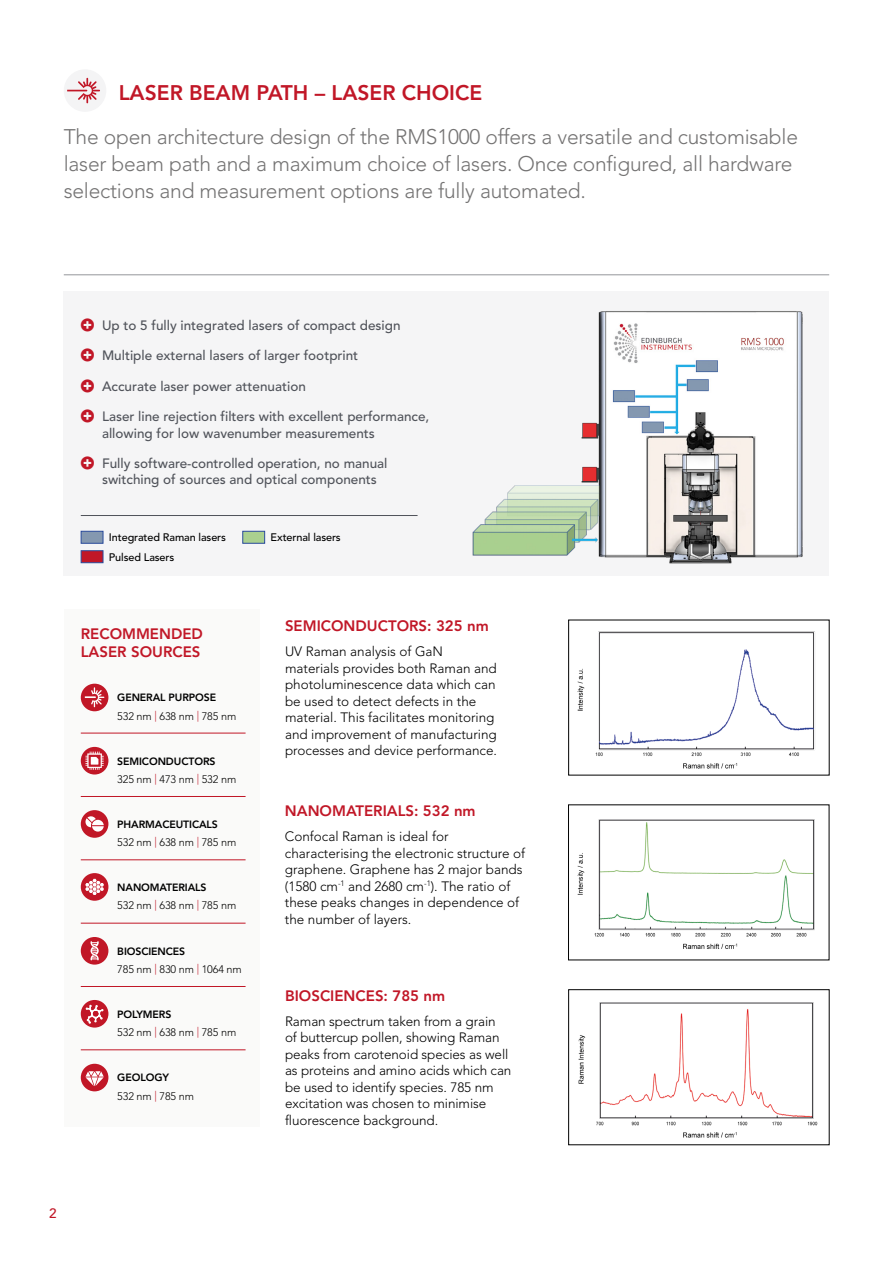
<style>
.page{position:relative;width:893px;height:1263px;background:#fff}
.page>*{position:absolute;margin:0;border:0;box-sizing:border-box;transform-origin:0 0}
.Contents_Intro{font:300 21px/27px "Avenir LT Std";letter-spacing:-.01em;color:#747373}
.Header_1{font:800 21px "Avenir LT Std";color:#c11727}
.Header_2___RED{font:800 15px/18px "Avenir LT Std";color:#c11727}
.Body_Text{font:300 13.5px/16.5px "Avenir LT Std";color:#000}
.t1{font:500 13.5px/16.5px "Avenir LT Std";color:#50535a}
.t2{font:500 13.5px "Avenir LT Std";color:#c11727}
.Table_-_Text{font:300 10.8px "Avenir LT Std";letter-spacing:-.01em;color:#000}
.Table_-_Text-2{font:500 10.8px "Avenir LT Std";letter-spacing:-.01em;color:#000}
.Header_2___RED-2{font:800 10.5px "Avenir LT Std";letter-spacing:-.01em;color:#000}
.s1{color:#c11727}
</style>
<div class="page">
<div style="left:64px;top:291px;width:765px;height:284px;background:#f5f5f6"></div>
<div style="left:64px;top:609px;width:195px;height:518px;background:#fafaf9"></div>
<div style="left:64px;top:69px;width:42px;height:43px;background:#f4f4f5;border-radius:50%"></div>
<svg style="left:67px;top:78px;width:33px;height:25px"></svg>
<hr style="left:64px;top:275px;width:765px;height:1px;background:#94969a">
<div style="left:81px;top:810px;width:27px;height:28px;background:#c11727;border-radius:50%"></div>
<svg style="left:85px;top:816px;width:19px;height:15px"></svg>
<hr style="left:81px;top:796px;width:165px;height:1px;background:#c11727">
<hr style="left:81px;top:733px;width:165px;height:1px;background:#c11727">
<hr style="left:81px;top:859px;width:165px;height:1px;background:#c11727">
<hr style="left:81px;top:923px;width:165px;height:1px;background:#c11727">
<hr style="left:81px;top:986px;width:165px;height:1px;background:#c11727">
<hr style="left:81px;top:1049px;width:165px;height:1px;background:#c11727">
<div style="left:81px;top:937px;width:27px;height:28px;background:#c11727;border-radius:50%"></div>
<svg style="left:91px;top:941px;width:8px;height:19px"></svg>
<div style="left:81px;top:1000px;width:27px;height:27px;background:#c11727;border-radius:50%"></div>
<svg style="left:85px;top:1004px;width:19px;height:20px"></svg>
<div style="left:81px;top:1064px;width:27px;height:27px;background:#c11727;border-radius:50%"></div>
<svg style="left:85px;top:1071px;width:19px;height:15px"></svg>
<img style="left:577px;top:631px;width:238px;height:138px">
<img style="left:577px;top:819px;width:238px;height:130px">
<img style="left:578px;top:1002px;width:240px;height:136px">
<div style="left:568px;top:989px;width:261px;height:156px;border:1px solid #000"></div>
<div style="left:81px;top:684px;width:27px;height:27px;background:#c11727;border-radius:50%"></div>
<svg style="left:85px;top:687px;width:19px;height:20px"></svg>
<img style="left:472px;top:311px;width:331px;height:253px">
<div style="left:81px;top:873px;width:27px;height:28px;background:#c11727;border-radius:50%"></div>
<svg style="left:85px;top:879px;width:19px;height:16px"></svg>
<div style="left:81px;top:747px;width:27px;height:27px;background:#c11727;border-radius:50%"></div>
<svg style="left:85px;top:752px;width:19px;height:18px"></svg>
<hr style="left:81px;top:515px;width:337px;height:1px;background:#50535a">
<div style="left:81px;top:531px;width:22px;height:13px;background:#8498b0;border:1px solid #2a4b9b"></div>
<div style="left:242px;top:531px;width:23px;height:13px;background:#aad08f;border:1px solid #2a4b9b"></div>
<div style="left:81px;top:550px;width:22px;height:13px;background:#c11727;border:1px solid #2a4b9b"></div>
<p class="Header_1" style="left:119px;top:80px;width:365px">LASER BEAM PATH – LASER CHOICE</p>
<p class="Contents_Intro" style="left:64px;top:123px;width:736px">The open architecture design of the RMS1000 offers a versatile and customisable laser beam path and a maximum choice of lasers. Once configured, all hardware selections and measurement options are fully automated.</p>
<p class="t1" style="left:102px;top:317px;width:300px">Up to 5 fully integrated lasers of compact design</p>
<p class="t1" style="left:102px;top:348px;width:258px">Multiple external lasers of larger footprint</p>
<p class="t1" style="left:102px;top:378px;width:205px">Accurate laser power attenuation</p>
<p class="t1" style="left:102px;top:408px;width:329px">Laser line rejection filters with excellent performance, allowing for low wavenumber measurements</p>
<p class="t1" style="left:102px;top:455px;width:287px">Fully software-controlled operation, no manual switching of sources and optical components</p>
<p class="Table_-_Text-2" style="left:109px;top:531px;width:119px">Integrated Raman lasers</p>
<p class="Table_-_Text-2" style="left:271px;top:531px;width:72px">External lasers</p>
<p class="Table_-_Text-2" style="left:109px;top:551px;width:67px">Pulsed Lasers</p>
<p class="Header_2___RED" style="left:81px;top:625px;width:124px">RECOMMENDED<br>LASER SOURCES</p>
<p class="Header_2___RED-2" style="left:117px;top:691px;width:100px">GENERAL PURPOSE</p>
<p class="Table_-_Text" style="left:117px;top:709px;width:120px">532 nm <span class="s1">|</span> 638 nm <span class="s1">|</span> 785 nm</p>
<p class="Header_2___RED-2" style="left:117px;top:755px;width:100px">SEMICONDUCTORS</p>
<p class="Table_-_Text" style="left:117px;top:773px;width:120px">325 nm <span class="s1">|</span> 473 nm <span class="s1">|</span> 532 nm</p>
<p class="Header_2___RED-2" style="left:117px;top:818px;width:102px">PHARMACEUTICALS</p>
<p class="Table_-_Text" style="left:117px;top:836px;width:120px">532 nm <span class="s1">|</span> 638 nm <span class="s1">|</span> 785 nm</p>
<p class="Header_2___RED-2" style="left:117px;top:881px;width:91px">NANOMATERIALS</p>
<p class="Table_-_Text" style="left:117px;top:899px;width:120px">532 nm <span class="s1">|</span> 638 nm <span class="s1">|</span> 785 nm</p>
<p class="Header_2___RED-2" style="left:117px;top:945px;width:70px">BIOSCIENCES</p>
<p class="Table_-_Text" style="left:117px;top:963px;width:126px">785 nm <span class="s1">|</span> 830 nm <span class="s1">|</span> 1064 nm</p>
<p class="Header_2___RED-2" style="left:117px;top:1008px;width:56px">POLYMERS</p>
<p class="Table_-_Text" style="left:117px;top:1026px;width:120px">532 nm <span class="s1">|</span> 638 nm <span class="s1">|</span> 785 nm</p>
<p class="Header_2___RED-2" style="left:117px;top:1071px;width:53px">GEOLOGY</p>
<p class="Table_-_Text" style="left:117px;top:1089px;width:78px">532 nm <span class="s1">|</span> 785 nm</p>
<p class="Header_2___RED" style="left:285px;top:617px;width:205px">SEMICONDUCTORS: 325 nm</p>
<p class="Body_Text" style="left:285px;top:643px;width:214px">UV Raman analysis of GaN materials provides both Raman and photoluminescence data which can be used to detect defects in the material. This facilitates monitoring and improvement of manufacturing processes and device performance.</p>
<p class="Header_2___RED" style="left:285px;top:802px;width:192px">NANOMATERIALS: 532 nm</p>
<p class="Body_Text" style="left:285px;top:828px;width:242px">Confocal Raman is ideal for characterising the electronic structure of graphene. Graphene has 2 major bands (1580 cm<sup>-1</sup> and 2680 cm<sup>-1</sup>). The ratio of these peaks changes in dependence of the number of layers.</p>
<p class="Header_2___RED" style="left:285px;top:987px;width:162px">BIOSCIENCES: 785 nm</p>
<p class="Body_Text" style="left:285px;top:1013px;width:228px">Raman spectrum taken from a grain<br>of buttercup pollen, showing Raman peaks from carotenoid species as well as proteins and amino acids which can be used to identify species. 785 nm excitation was chosen to minimise fluorescence background.</p>
<p class="t2" style="left:49px;top:1205px;width:9px">2</p>
</div>
